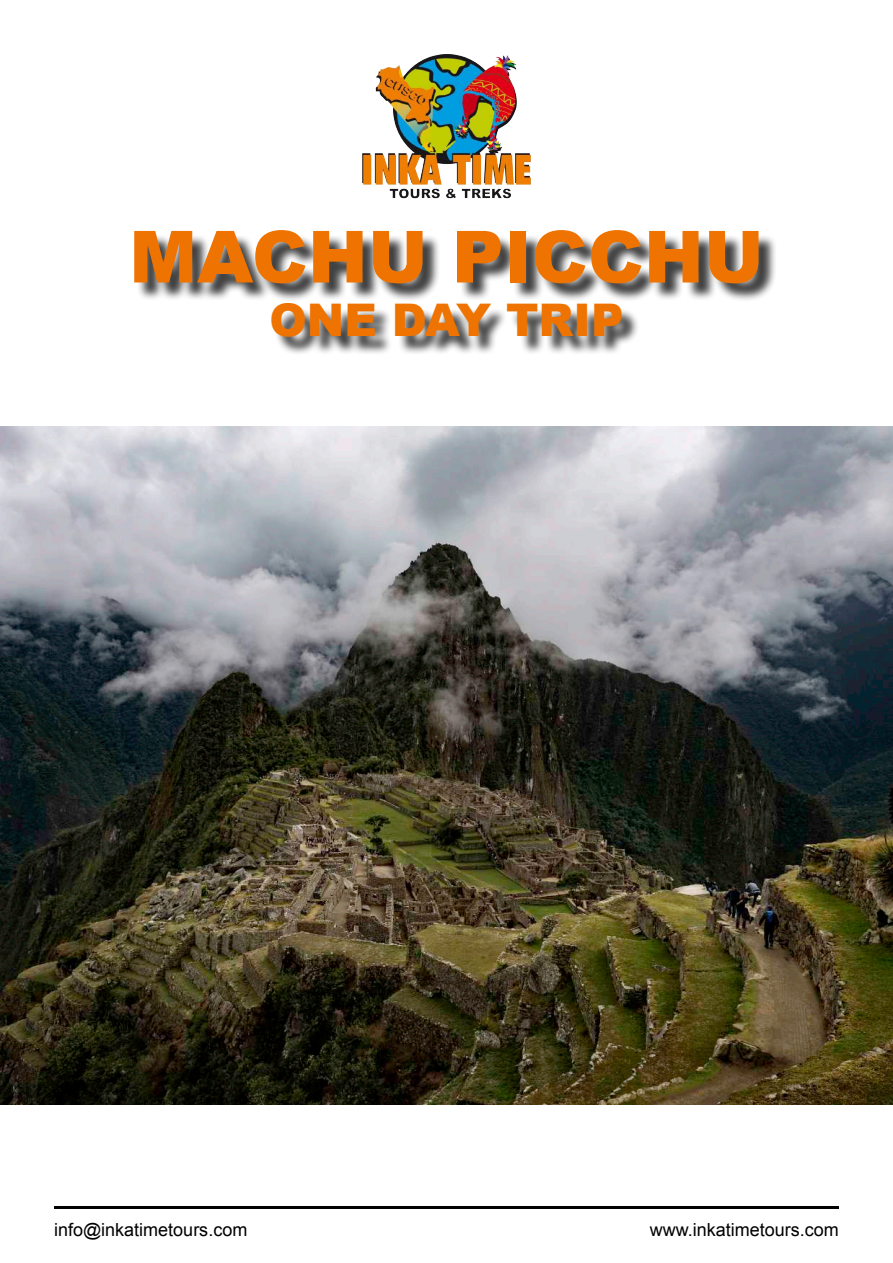
<style>
.page{position:relative;width:893px;height:1263px;background:#fff}
.page>*{position:absolute;margin:0;border:0;box-sizing:border-box;transform-origin:0 0}
.t1{font:900 72px "Arial";color:#ee7300}
.t2{font:900 45px "Arial";color:#ee7300}
.t3{font:18px "Arial";color:#000}
</style>
<div class="page">
<hr style="left:54px;top:1206px;width:785px;height:3px;background:#000">
<img style="left:1px;top:426px;width:891px;height:678px">
<div style="left:136px;top:233px;width:641px;height:123px;background:#000;opacity:.75"></div>
<img style="left:362px;top:54px;width:169px;height:145px">
<h1 class="t1" style="left:129px;top:204px;width:636px">MACHU PICCHU</h1>
<h2 class="t2" style="left:269px;top:288px;width:356px">ONE DAY TRIP</h2>
<p class="t3" style="left:54px;top:1217px;width:195px">info@inkatimetours.com</p>
<p class="t3" style="left:650px;top:1217px;width:191px">www.inkatimetours.com</p>
</div>
